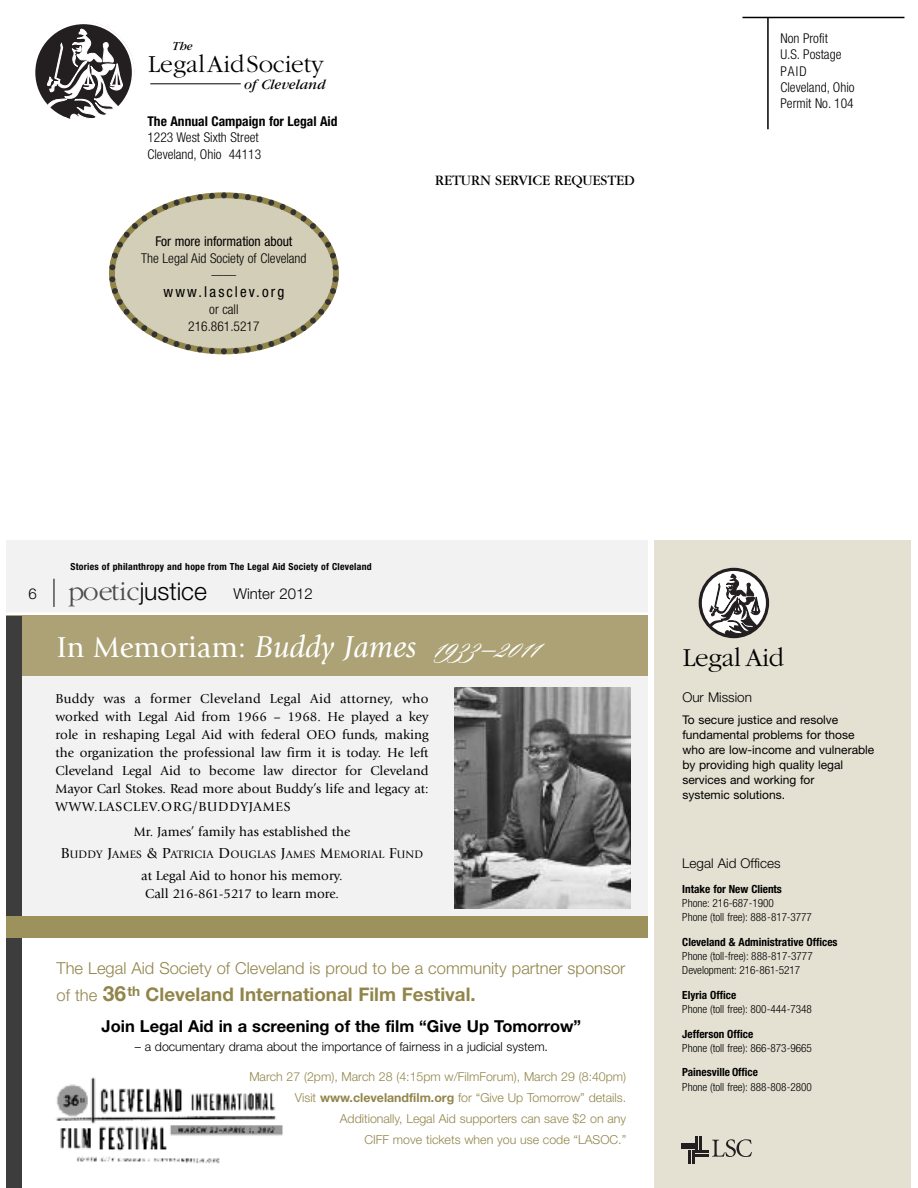
<style>
.page{position:relative;width:918px;height:1188px;background:#fff}
.page>*{position:absolute;margin:0;border:0;box-sizing:border-box;transform-origin:0 0}
.t1{font:30px "Giovanni LT";color:#fff}
.t2{font:300 27px "Garamond";letter-spacing:-.02em;color:#000}
.t3{font:300 25.5px "Garamond";color:#000}
.t4{font:700 18.75px "Helvetica Neue LT";color:#92854a}
.t5{font:300 16.5px "Helvetica Neue LT";color:#92854a}
.t6{font:700 16.5px "Helvetica Neue LT";color:#000}
.t7{font:300 15px "Helvetica Neue CELT";color:#000}
.t8{font:15px "Garamond";color:#000}
.t9{font:condensed 15px "Helvetica Neue LT";letter-spacing:.145em;color:#000}
.t10{font:italic 14.85px "Garamond";color:#000}
.t11{font:13.5px/18px "Giovanni LT";color:#000;text-align:justify}
.t12{font:300 condensed 13.5px/16.2px "Helvetica Neue LT";color:#000}
.t13{font:700 condensed 13.5px "Helvetica Neue LT";color:#000}
.t14{font:300 13.5px "Helvetica Neue CELT";color:#000}
.t15{font:condensed 13.5px "Helvetica Neue LT";color:#000}
.t16{font:italic 12.75px "Garamond";color:#000}
.t17{font:300 condensed 12.45px "Helvetica Neue LT";color:#000}
.t18{font:300 12.3px/21px "Helvetica Neue LT";color:#92854a;text-align:right}
.t19{font:300 12.3px "Helvetica Neue LT";color:#000}
.t20{font:12px/15px "Helvetica Neue LT";color:#000}
.t21{font:300 condensed 11.25px/14.2px "Helvetica Neue LT";color:#000}
.t22{font:700 condensed 11.25px "Helvetica Neue LT";color:#000}
.t23{font:11.25px "Giovanni LT";letter-spacing:.02em;color:#000}
.t24{font:700 condensed 9.75px "Helvetica Neue LT";letter-spacing:.025em;color:#000}
.s1{font-family:"Garamond";font-size:28.2px;color:#4d4d4d}
.s2{font-size:24.75px}
.s3{font-style:italic;font-size:31.5px}
.s4{font-family:"Sloop Script Two";font-size:36px}
.s5{font-size:15px}
.s6{font-weight:300;font-size:16.5px}
.s7{font-size:21px}
.s8{font-weight:700}
</style>
<div class="page">
<div style="left:655px;top:540px;width:256px;height:648px;background:#e4e0d2"></div>
<div style="left:7px;top:540px;width:641px;height:378px;background:#f2f2f2"></div>
<svg style="left:54px;top:579px;width:1px;height:28px"></svg>
<hr style="left:688px;top:1150px;width:3px;height:14px;background:#231f20">
<hr style="left:692px;top:1150px;width:3px;height:14px;background:#231f20">
<svg style="left:681px;top:1136px;width:21px;height:13px"></svg>
<hr style="left:681px;top:1143px;width:14px;height:3px;background:#231f20">
<hr style="left:695px;top:1154px;width:14px;height:3px;background:#231f20">
<hr style="left:695px;top:1150px;width:14px;height:3px;background:#231f20">
<svg style="left:712px;top:1139px;width:40px;height:18px"></svg>
<svg style="left:35px;top:23px;width:99px;height:96px"></svg>
<hr style="left:742px;top:17px;width:162px;height:1px;background:#000">
<hr style="left:767px;top:17px;width:2px;height:112px;background:#000">
<hr style="left:150px;top:83px;width:91px;height:1px;background:#000">
<svg style="left:109px;top:192px;width:230px;height:163px"></svg>
<svg style="left:700px;top:569px;width:68px;height:68px"></svg>
<div style="left:699px;top:568px;width:70px;height:70px;border:3px solid #231f20;border-radius:50%"></div>
<svg style="left:700px;top:574px;width:60px;height:63px"></svg>
<hr style="left:4px;top:612px;width:644px;height:3px;background:#fff">
<div style="left:7px;top:616px;width:641px;height:60px;background:#aca275"></div>
<div style="left:7px;top:616px;width:15px;height:486px;background:#3d3d3d"></div>
<div style="left:7px;top:1073px;width:15px;height:115px;background:#3d3d3d"></div>
<img style="left:455px;top:688px;width:176px;height:221px">
<img style="left:56px;top:1077px;width:227px;height:87px">
<div style="left:7px;top:916px;width:641px;height:22px;background:#9d915c"></div>
<p class="t16" style="left:173px;top:42px;width:22px">The</p>
<h3 class="t3" style="left:148px;top:48px;width:177px">LegalAidSociety</h3>
<p class="t10" style="left:244px;top:80px;width:83px">of Cleveland</p>
<p class="t13" style="left:147px;top:116px;width:192px">The Annual Campaign for Legal Aid</p>
<p class="t12" style="left:147px;top:130px;width:115px">1223 West Sixth Street<br>Cleveland, Ohio 44113</p>
<p class="t15" style="left:155px;top:237px;width:138px">For more information about</p>
<p class="t12" style="left:141px;top:251px;width:167px">The Legal Aid Society of Cleveland</p>
<p class="t17" style="left:212px;top:270px;width:26px">——</p>
<p class="t9" style="left:163px;top:286px;width:122px">www.lasclev.org</p>
<p class="t12" style="left:188px;top:302px;width:73px;line-height:17.4px;text-align:center">or call<br>216.861.5217</p>
<p class="t8" style="left:435px;top:175px;width:201px">RETURN SERVICE REQUESTED</p>
<p class="t12" style="left:780px;top:32px;width:76px">Non Profit<br>U.S. Postage<br>PAID<br>Cleveland, Ohio<br>Permit No. 104</p>
<p class="t24" style="left:70px;top:563px;width:303px">Stories of philanthropy and hope from The Legal Aid Society of Cleveland</p>
<p class="t7" style="left:28px;top:588px;width:286px">6 <span class="s1">poetic</span><span class="s2">justice</span> Winter 2012</p>
<h1 class="t1" style="left:57px;top:636px;width:485px">In Memoriam: <span class="s3">Buddy James</span> <span class="s4">1933–2011</span></h1>
<p class="t11" style="left:56px;top:690px;width:375px">Buddy was a former Cleveland Legal Aid attorney, who worked with Legal Aid from 1966 – 1968. He played a key role in reshaping Legal Aid with federal OEO funds, making the organization the professional law firm it is today. He left Cleveland Legal Aid to become law director for Cleveland Mayor Carl Stokes. Read more about Buddy’s life and legacy at:<br>WWW.LASCLEV.ORG/BUDDYJAMES</p>
<p class="t11" style="left:134px;top:824px;width:218px">Mr. James’ family has established the</p>
<p class="t23" style="left:61px;top:850px;width:364px"><span class="s5">B</span>UDDY <span class="s5">J</span>AMES <span class="s5">&amp; P</span>ATRICIA <span class="s5">D</span>OUGLAS <span class="s5">J</span>AMES <span class="s5">M</span>EMORIAL <span class="s5">F</span>UND</p>
<p class="t11" style="left:141px;top:867px;width:203px">at Legal Aid to honor his memory.<br>Call 216-861-5217 to learn more.</p>
<p class="t5" style="left:57px;top:962px;width:570px">The Legal Aid Society of Cleveland is proud to be a community partner sponsor</p>
<h3 class="t4" style="left:57px;top:987px;width:421px"><span class="s6">of the</span> <span class="s7">36</span><sup>th</sup> Cleveland International Film Festival.</h3>
<p class="t6" style="left:102px;top:1020px;width:481px">Join Legal Aid in a screening of the film “Give Up Tomorrow”</p>
<p class="t19" style="left:135px;top:1042px;width:415px">– a documentary drama about the importance of fairness in a judicial system.</p>
<p class="t18" style="left:249px;top:1067px;width:378px">March 27 (2pm), March 28 (4:15pm w/FilmForum), March 29 (8:40pm)<br>Visit <span class="s8">www.clevelandfilm.org</span> for “Give Up Tomorrow” details.<br>Additionally, Legal Aid supporters can save $2 on any<br>CIFF move tickets when you use code “LASOC.”</p>
<h2 class="t2" style="left:683px;top:641px;width:103px">Legal Aid</h2>
<p class="t14" style="left:682px;top:693px;width:71px">Our Mission</p>
<p class="t20" style="left:682px;top:713px;width:193px">To secure justice and resolve fundamental problems for those who are low-income and vulnerable by providing high quality legal services and working for<br>systemic solutions.</p>
<p class="t14" style="left:682px;top:859px;width:100px">Legal Aid Offices</p>
<p class="t22" style="left:682px;top:885px;width:101px">Intake for New Clients</p>
<p class="t21" style="left:682px;top:897px;width:131px">Phone: 216-687-1900<br>Phone (toll free): 888-817-3777</p>
<p class="t22" style="left:682px;top:938px;width:157px">Cleveland &amp; Administrative Offices</p>
<p class="t21" style="left:682px;top:950px;width:132px">Phone (toll-free): 888-817-3777<br>Development: 216-861-5217</p>
<p class="t22" style="left:682px;top:991px;width:55px">Elyria Office</p>
<p class="t21" style="left:682px;top:1003px;width:131px">Phone (toll free): 800-444-7348</p>
<p class="t22" style="left:682px;top:1030px;width:73px">Jefferson Office</p>
<p class="t21" style="left:682px;top:1042px;width:131px">Phone (toll free): 866-873-9665</p>
<p class="t22" style="left:682px;top:1068px;width:77px">Painesville Office</p>
<p class="t21" style="left:682px;top:1081px;width:131px">Phone (toll free): 888-808-2800</p>
</div>
